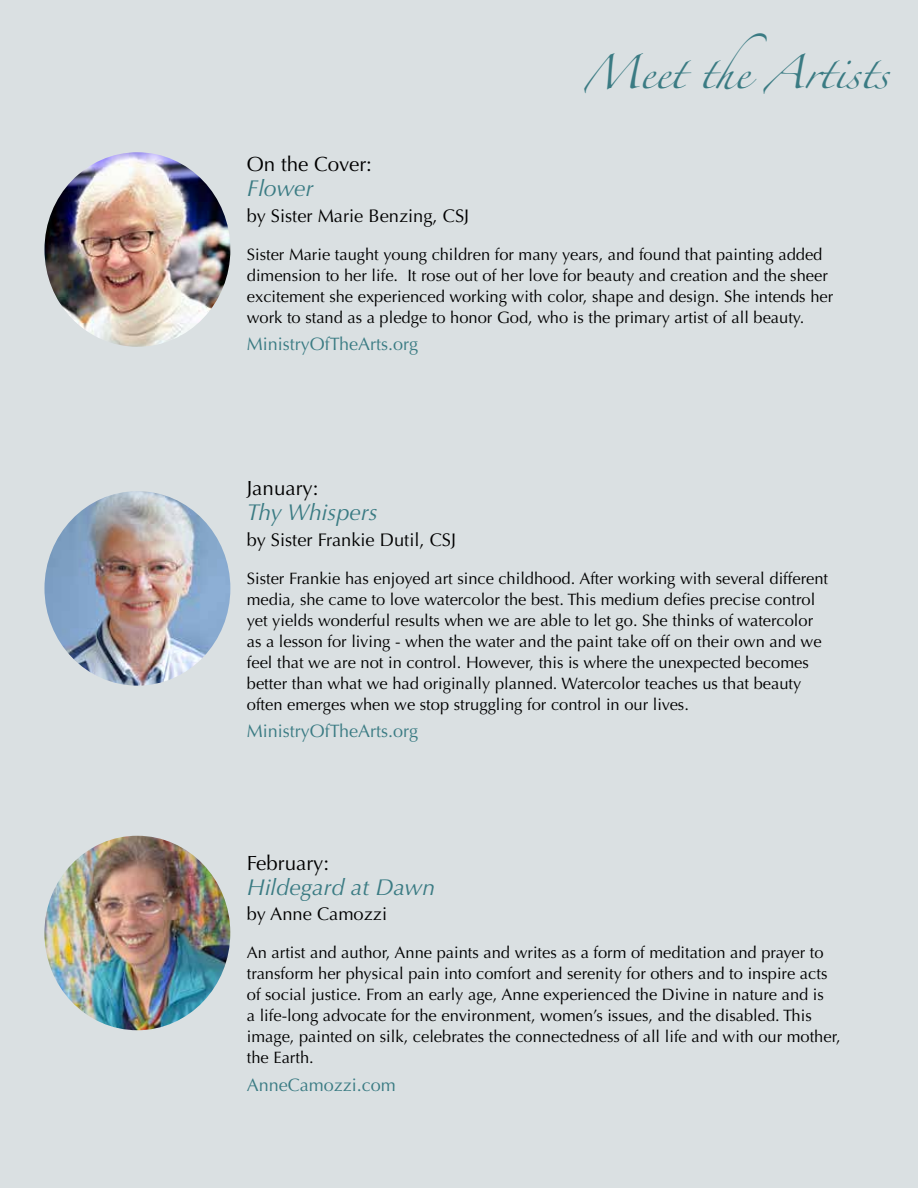
<style>
.page{position:relative;width:918px;height:1188px;background:#dae0e2}
.page>*{position:absolute;margin:0;border:0;box-sizing:border-box;transform-origin:0 0}
.t1{font:29.85px "Zapfino";color:#3a7b83}
.t2{font:italic 22.95px "Optima";color:#3a7b83}
.t3{font:20.55px "Optima";color:#000}
.t4{font:18.3px "Optima";color:#000}
.t5{font:18px "Optima";color:#3a7b83}
.t6{font:16.5px/21px "Optima";color:#000}
</style>
<div class="page">
<img style="left:44px;top:836px;width:186px;height:194px">
<img style="left:44px;top:491px;width:186px;height:195px">
<img style="left:44px;top:152px;width:186px;height:195px">
<h1 class="t1" style="left:583px;top:61px;width:306px">Meet the Artists</h1>
<p class="t3" style="left:247px;top:152px;width:127px">On the Cover:</p>
<h2 class="t2" style="left:247px;top:175px;width:68px">Flower</h2>
<p class="t4" style="left:247px;top:205px;width:224px">by Sister Marie Benzing, CSJ</p>
<p class="t6" style="left:247px;top:244px;width:588px">Sister Marie taught young children for many years, and found that painting added dimension to her life. It rose out of her love for beauty and creation and the sheer excitement she experienced working with color, shape and design. She intends her work to stand as a pledge to honor God, who is the primary artist of all beauty.</p>
<p class="t5" style="left:247px;top:334px;width:173px">MinistryOfTheArts.org</p>
<p class="t3" style="left:247px;top:476px;width:73px">January:</p>
<h2 class="t2" style="left:247px;top:499px;width:132px">Thy Whispers</h2>
<p class="t4" style="left:247px;top:529px;width:211px">by Sister Frankie Dutil, CSJ</p>
<p class="t6" style="left:247px;top:568px;width:583px">Sister Frankie has enjoyed art since childhood. After working with several different media, she came to love watercolor the best. This medium defies precise control yet yields wonderful results when we are able to let go. She thinks of watercolor as a lesson for living - when the water and the paint take off on their own and we feel that we are not in control. However, this is where the unexpected becomes better than what we had originally planned. Watercolor teaches us that beauty often emerges when we stop struggling for control in our lives.</p>
<p class="t5" style="left:247px;top:721px;width:173px">MinistryOfTheArts.org</p>
<p class="t3" style="left:247px;top:851px;width:84px">February:</p>
<h2 class="t2" style="left:247px;top:874px;width:190px">Hildegard at Dawn</h2>
<p class="t4" style="left:247px;top:903px;width:142px">by Anne Camozzi</p>
<p class="t6" style="left:247px;top:942px;width:595px">An artist and author, Anne paints and writes as a form of meditation and prayer to transform her physical pain into comfort and serenity for others and to inspire acts of social justice. From an early age, Anne experienced the Divine in nature and is<br>a life-long advocate for the environment, women’s issues, and the disabled. This image, painted on silk, celebrates the connectedness of all life and with our mother, the Earth.</p>
<p class="t5" style="left:247px;top:1074px;width:151px">AnneCamozzi.com</p>
</div>
